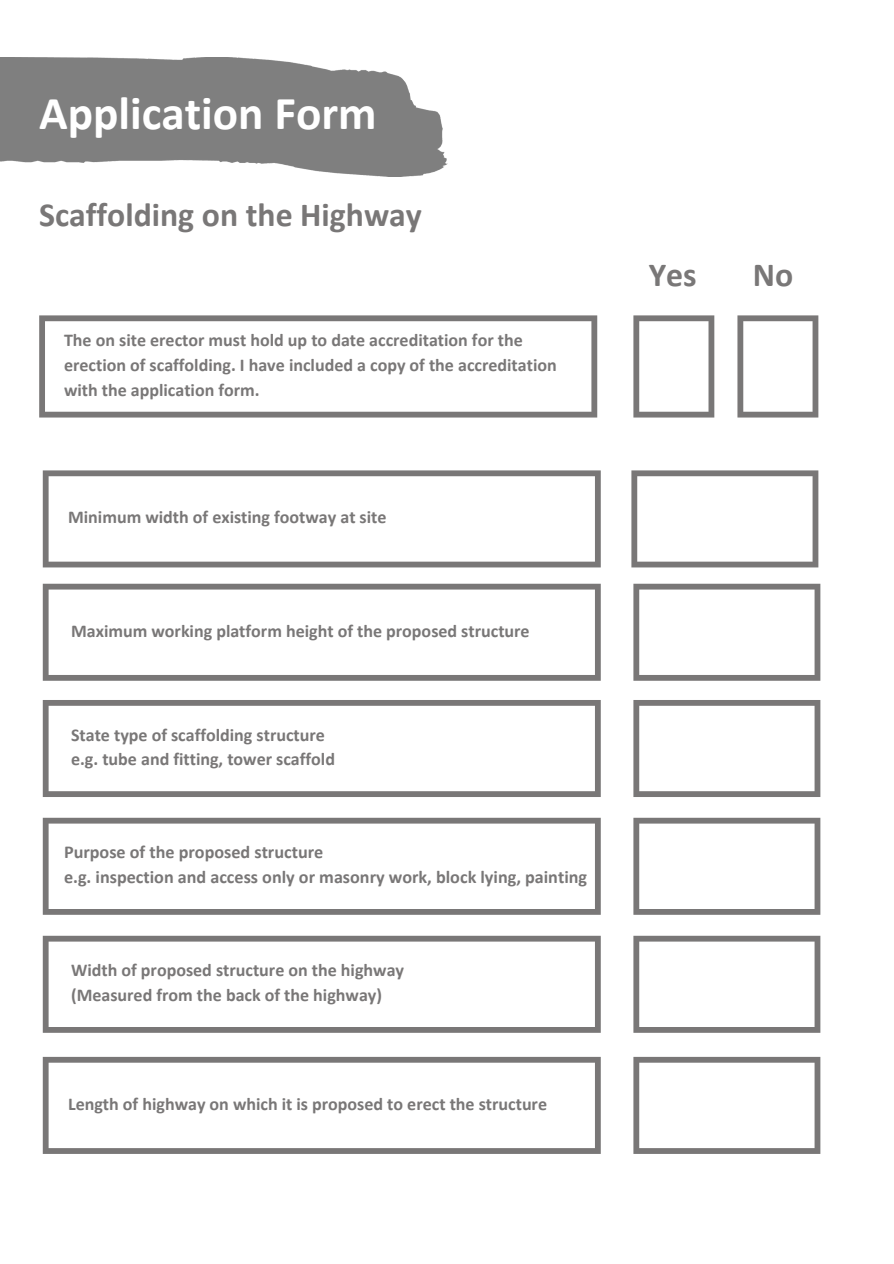
<style>
.page{position:relative;width:894px;height:1264px;background:#fff}
.page>*{position:absolute;margin:0;border:0;box-sizing:border-box;transform-origin:0 0}
.t1{font:700 47.25px "Calibri";color:#fff}
.t2{font:700 33.75px "Calibri";color:#797777}
.t3{font:700 18.15px "Calibri";color:#797777}
.t4{font:700 18px/24.8px "Calibri";color:#797777}
</style>
<div class="page">
<img style="left:0;top:58px;width:447px;height:119px">
<svg style="left:43px;top:470px;width:557px;height:97px"></svg>
<svg style="left:39px;top:315px;width:558px;height:102px"></svg>
<svg style="left:633px;top:315px;width:81px;height:102px"></svg>
<svg style="left:737px;top:315px;width:81px;height:102px"></svg>
<svg style="left:43px;top:817px;width:557px;height:97px"></svg>
<svg style="left:43px;top:1056px;width:557px;height:97px"></svg>
<svg style="left:631px;top:470px;width:187px;height:97px"></svg>
<svg style="left:43px;top:583px;width:557px;height:97px"></svg>
<svg style="left:43px;top:935px;width:557px;height:97px"></svg>
<svg style="left:43px;top:700px;width:557px;height:97px"></svg>
<svg style="left:633px;top:583px;width:187px;height:97px"></svg>
<svg style="left:633px;top:700px;width:187px;height:97px"></svg>
<svg style="left:633px;top:817px;width:187px;height:97px"></svg>
<svg style="left:633px;top:935px;width:187px;height:97px"></svg>
<svg style="left:633px;top:1056px;width:187px;height:97px"></svg>
<p class="t1" style="left:39px;top:93px;width:339px">Application Form</p>
<p class="t2" style="left:39px;top:200px;width:384px">Scaffolding on the Highway</p>
<p class="t4" style="left:64px;top:329px;width:494px">The on site erector must hold up to date accreditation for the erection of scaffolding. I have included a copy of the accreditation with the application form.</p>
<p class="t4" style="left:68px;top:506px;width:320px">Minimum width of existing footway at site</p>
<p class="t4" style="left:71px;top:620px;width:460px">Maximum working platform height of the proposed structure</p>
<p class="t4" style="left:71px;top:723px;width:255px">State type of scaffolding structure</p>
<p class="t4" style="left:71px;top:748px;width:265px">e.g. tube and fitting, tower scaffold</p>
<p class="t3" style="left:64px;top:844px;width:261px">Purpose of the proposed structure</p>
<p class="t3" style="left:64px;top:869px;width:524px">e.g. inspection and access only or masonry work, block lying, painting</p>
<p class="t4" style="left:71px;top:959px;width:334px">Width of proposed structure on the highway</p>
<p class="t4" style="left:71px;top:984px;width:312px">(Measured from the back of the highway)</p>
<p class="t4" style="left:68px;top:1092px;width:480px">Length of highway on which it is proposed to erect the structure</p>
<p class="t2" style="left:648px;top:261px;width:49px">Yes</p>
<p class="t2" style="left:752px;top:261px;width:42px">No</p>
</div>
